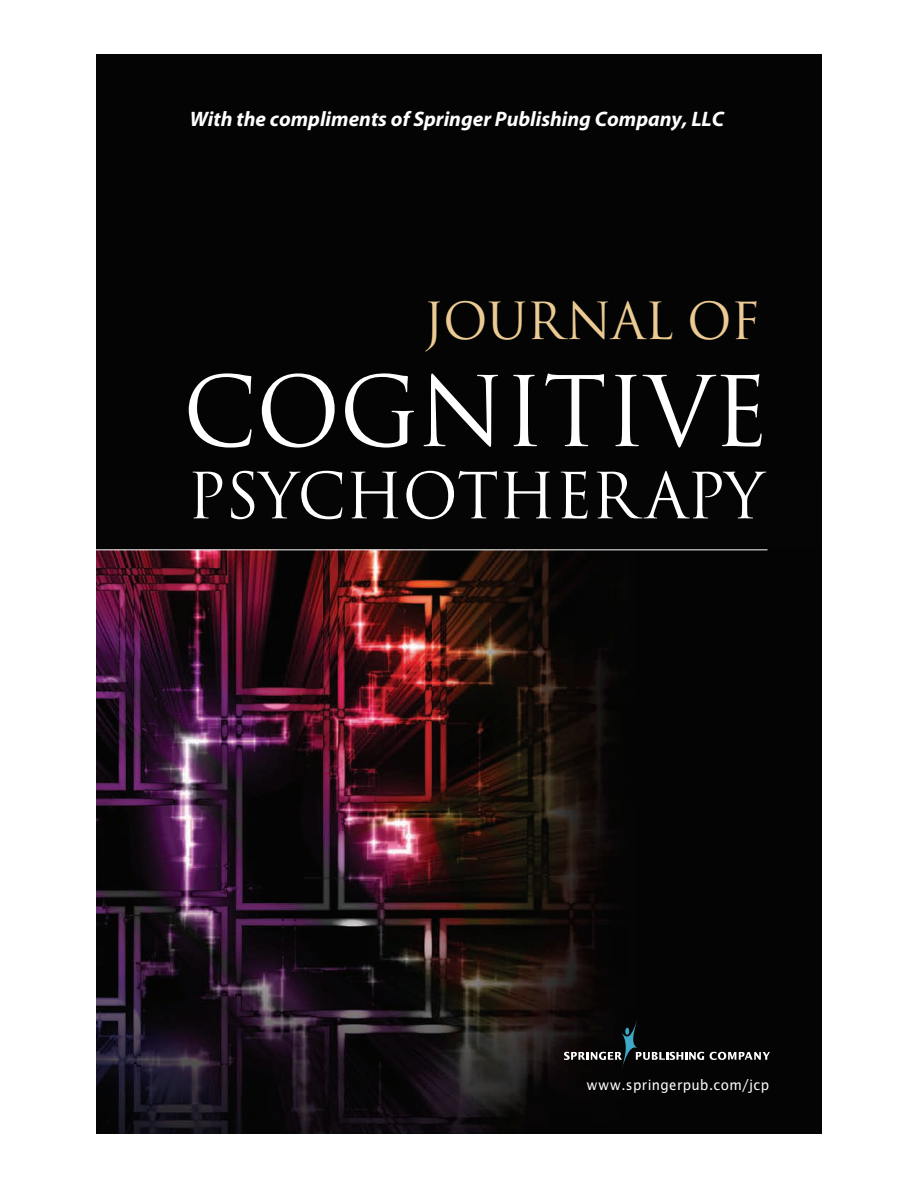
<style>
.page{position:relative;width:918px;height:1188px;background:#fff}
.page>*{position:absolute;margin:0;border:0;box-sizing:border-box;transform-origin:0 0}
.t1{font:94.5px "Trajan Pro";letter-spacing:-.015em;color:#fff}
.t2{font:61.8px "Trajan Pro";letter-spacing:-.015em;color:#fff}
.t3{font:49.8px "Trajan Pro";letter-spacing:-.015em;color:#ebca93}
.t4{font:italic 700 21px "Myriad Pro";color:#fff}
.t5{font:14.25px "Lucida Sans";letter-spacing:.025em;color:#fff;scale:.94 1}
</style>
<div class="page">
<img style="left:96px;top:54px;width:726px;height:1080px">
<svg style="left:710px;top:1052px;width:60px;height:8px"></svg>
<svg style="left:564px;top:1017px;width:140px;height:54px;background:#191b1b"></svg>
<hr style="left:96px;top:549px;width:672px;height:1px;background:#fff">
<p class="t4" style="left:190px;top:105px;width:536px">With the compliments of Springer Publishing Company, LLC</p>
<h3 class="t3" style="left:424px;top:293px;width:337px">JOURNAL OF</h3>
<h1 class="t1" style="left:183px;top:358px;width:587px">COGNITIVE</h1>
<h2 class="t2" style="left:187px;top:461px;width:579px">PSYCHOTHERAPY</h2>
<p class="t5" style="left:587px;top:1079px;width:196px">www.springerpub.com/jcp</p>
</div>
